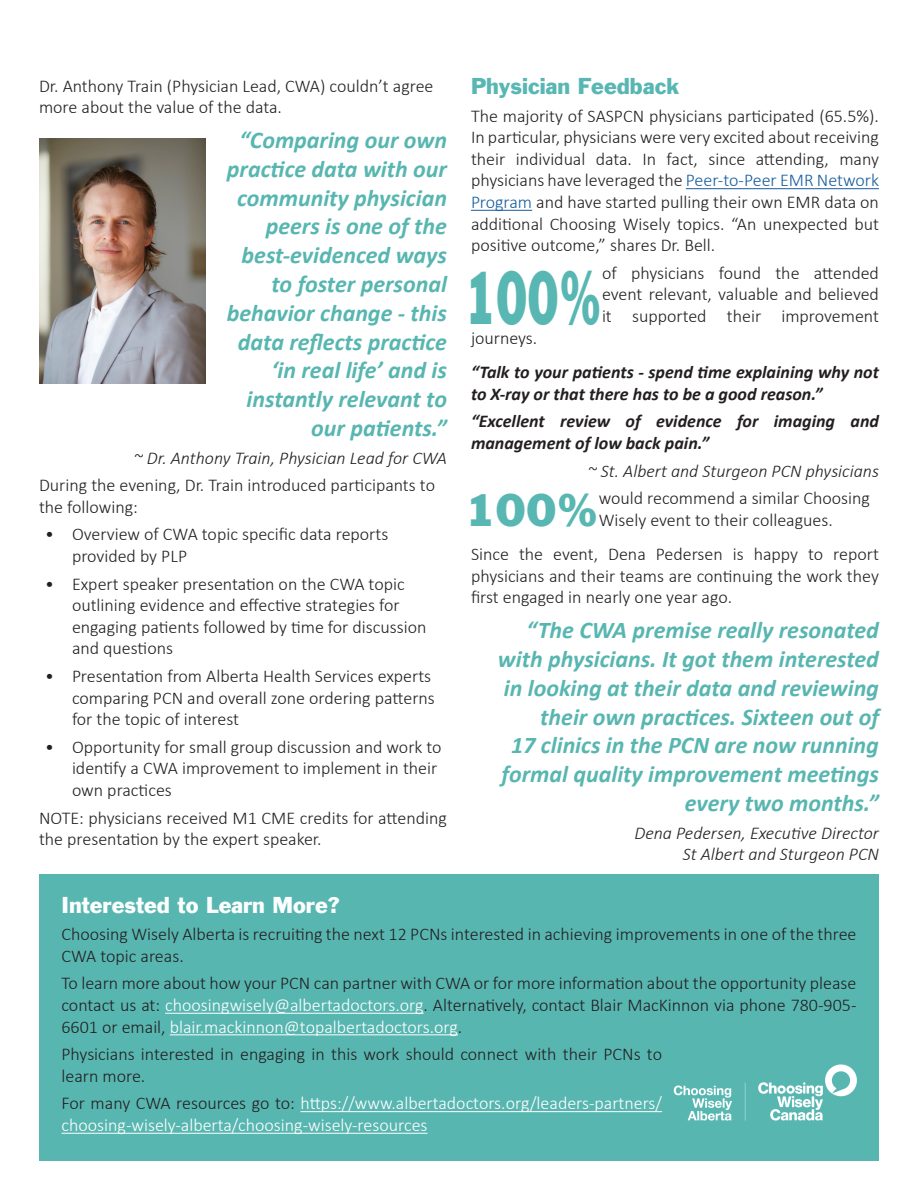
<style>
.page{position:relative;width:918px;height:1188px;background:#fff}
.page>*{position:absolute;margin:0;border:0;box-sizing:border-box;transform-origin:0 0}
.t1{font:69.75px "Franklin Gothic";color:#58b7b3;scale:.63 1}
.t2{font:42.45px "Franklin Gothic";color:#58b7b3}
.t3{font:italic 700 24px/28.8px "Calibri";color:#58b6b1;text-align:right}
.t4{font:21px "Franklin Gothic";color:#fcfefe}
.t5{font:21px "Franklin Gothic";color:#58b7b3}
.t6{font:300 18px/21.6px "Calibri";color:#231f20}
.t7{font:italic 700 18px/21.6px "Calibri";color:#231f20}
.t8{font:italic 300 18px/21.6px "Calibri";color:#231f20;text-align:right}
.t9{font:300 18px/21.6px "Calibri";color:#fff}
.s1{color:#175d9e}
.s2{color:#fff}
.s3{color:#231f20}
</style>
<div class="page">
<img style="left:39px;top:139px;width:166px;height:244px">
<hr style="left:686px;top:188px;width:193px;height:1px;background:#175d9e">
<hr style="left:471px;top:210px;width:61px;height:1px;background:#175d9e">
<div style="left:39px;top:874px;width:840px;height:287px;background:#58b6b1"></div>
<hr style="left:165px;top:1013px;width:259px;height:1px;background:#fff">
<hr style="left:170px;top:1034px;width:288px;height:1px;background:#fff">
<hr style="left:301px;top:1111px;width:361px;height:1px;background:#fff">
<hr style="left:62px;top:1133px;width:366px;height:1px;background:#fff">
<img style="left:673px;top:1064px;width:184px;height:57px">
<p class="t6" style="left:39px;top:75px;width:396px">Dr. Anthony Train (Physician Lead, CWA) couldn’t agree more about the value of the data.</p>
<p class="t3" style="left:227px;top:126px;width:222px">“Comparing our own practice data with our community physician peers is one of the best-evidenced ways to foster personal behavior change - this data reflects practice ‘in real life’ and is instantly relevant to our patients.”</p>
<p class="t8" style="left:134px;top:447px;width:315px">~ Dr. Anthony Train, Physician Lead for CWA</p>
<p class="t6" style="left:39px;top:474px;width:398px">During the evening, Dr. Train introduced participants to the following:</p>
<p class="t6" style="left:72px;top:523px;width:318px;text-indent:-27px">• Overview of CWA topic specific data reports provided by PLP</p>
<p class="t6" style="left:72px;top:573px;width:356px;text-indent:-27px">• Expert speaker presentation on the CWA topic outlining evidence and effective strategies for engaging patients followed by time for discussion and questions</p>
<p class="t6" style="left:72px;top:665px;width:364px;text-indent:-27px">• Presentation from Alberta Health Services experts comparing PCN and overall zone ordering patterns for the topic of interest</p>
<p class="t6" style="left:72px;top:736px;width:371px;text-indent:-27px">• Opportunity for small group discussion and work to identify a CWA improvement to implement in their own practices</p>
<p class="t6" style="left:39px;top:807px;width:410px">NOTE: physicians received M1 CME credits for attending the presentation by the expert speaker.</p>
<p class="t5" style="left:471px;top:72px;width:210px">Physician Feedback</p>
<p class="t6" style="left:471px;top:105px;width:410px;text-align:justify">The majority of SASPCN physicians participated (65.5%).<br>In particular, physicians were very excited about receiving their individual data. In fact, since attending, many physicians have leveraged the <span class="s1">Peer-to-Peer EMR Network Program</span> and have started pulling their own EMR data on additional Choosing Wisely topics. “An unexpected but positive outcome,” shares Dr. Bell.</p>
<p class="t1" style="left:465px;top:252px;width:219px">100%</p>
<p class="t6" style="left:602px;top:262px;width:279px;text-align:justify">of physicians found the attended event relevant, valuable and believed it supported their improvement</p>
<p class="t6" style="left:471px;top:327px;width:68px">journeys.</p>
<p class="t7" style="left:471px;top:361px;width:409px">“Talk to your patients - spend time explaining why not to X-ray or that there has to be a good reason.”</p>
<p class="t7" style="left:471px;top:411px;width:410px">“Excellent review of evidence for imaging and management of low back pain.”</p>
<p class="t8" style="left:588px;top:460px;width:293px">~ St. Albert and Sturgeon PCN physicians</p>
<p class="t2" style="left:465px;top:482px;width:135px">100%</p>
<p class="t6" style="left:599px;top:487px;width:273px">would recommend a similar Choosing<br>Wisely event to their colleagues.</p>
<p class="t6" style="left:471px;top:543px;width:410px;text-align:justify">Since the event, Dena Pedersen is happy to report physicians and their teams are continuing the work they first engaged in nearly one year ago.</p>
<p class="t3" style="left:498px;top:616px;width:383px">“The CWA premise really resonated with physicians. It got them interested in looking at their data and reviewing their own practices. Sixteen out of<br>17 clinics in the PCN are now running formal quality improvement meetings every two months.”</p>
<p class="t8" style="left:634px;top:822px;width:246px">Dena Pedersen, Executive Director<br>St Albert and Sturgeon PCN</p>
<p class="t4" style="left:62px;top:891px;width:280px">Interested to Learn More?</p>
<p class="t6" style="left:62px;top:923px;width:796px">Choosing Wisely Alberta is recruiting the next 12 PCNs interested in achieving improvements in one of the three<br>CWA topic areas.</p>
<p class="t6" style="left:62px;top:972px;width:797px;text-align:justify">To learn more about how your PCN can partner with CWA or for more information about the opportunity please contact us at: <span class="s2">choosingwisely@albertadoctors.org</span>. Alternatively, contact Blair MacKinnon via phone 780-905- 6601 or email, <span class="s2">blair.mackinnon@topalbertadoctors.org</span>.</p>
<p class="t6" style="left:62px;top:1043px;width:602px">Physicians interested in engaging in this work should connect with their PCNs to learn more.</p>
<p class="t9" style="left:62px;top:1092px;width:602px"><span class="s3">For many CWA resources go to:</span> https://www.albertadoctors.org/leaders-partners/ choosing-wisely-alberta/choosing-wisely-resources</p>
</div>
